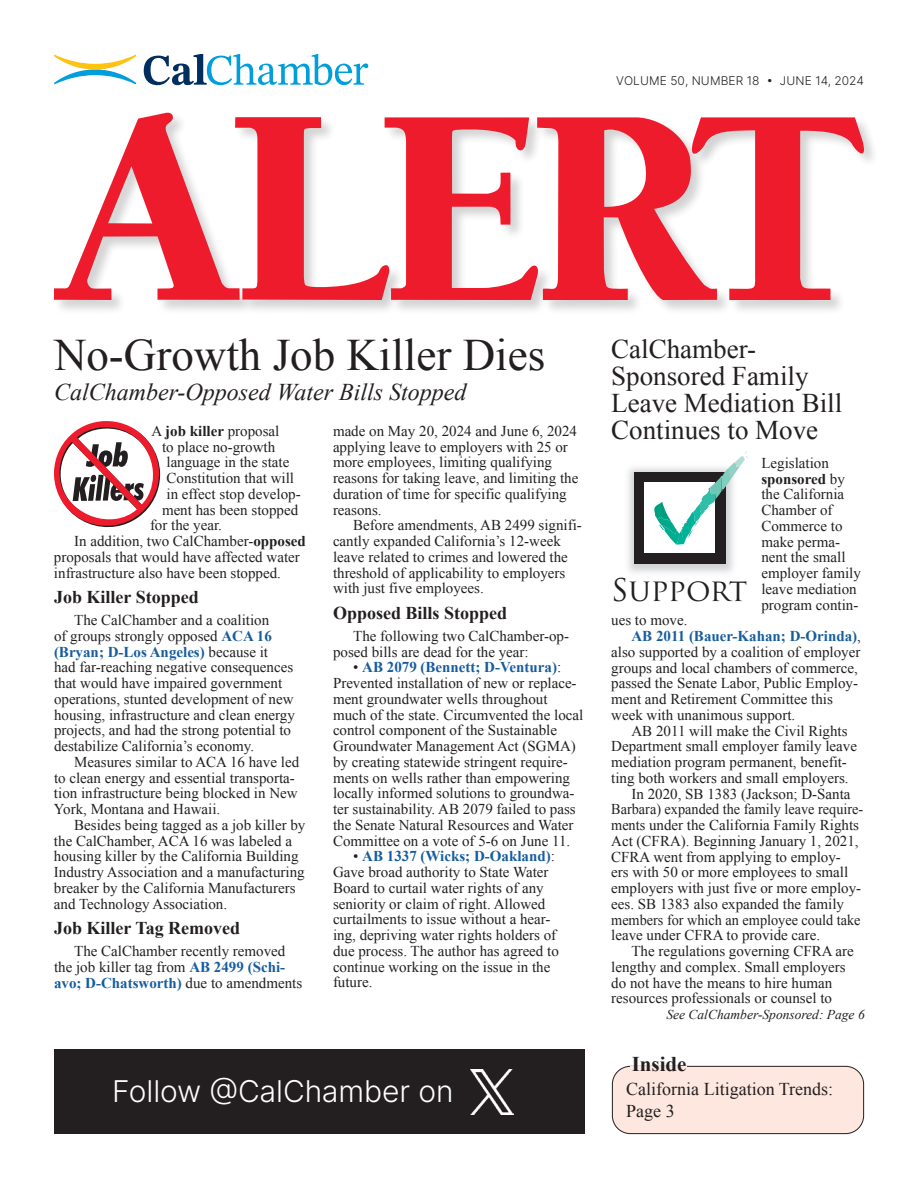
<style>
.page{position:relative;width:918px;height:1188px;background:#fff}
.page>*{position:absolute;margin:0;border:0;box-sizing:border-box;transform-origin:0 0}
._30_30_head{font:45px "Times New Roman";color:#231f20}
.t1{font:30.45px "Trajan Pro";letter-spacing:-.005em;color:#231f20}
.t2{font:30px "Inter";letter-spacing:-.005em;color:#fff}
._18_18_head{font:27px/27px "Times New Roman";color:#231f20}
.Second_Headline{font:italic 24px "Times New Roman";color:#231f20}
.t3{font:700 21px "Times New Roman";color:#231f20}
.subhead{font:700 18px "Times New Roman";color:#231f20}
.t4{font:18px/21.6px "Times New Roman";color:#231f20}
.Body{font:15px/15.8px "Times New Roman";color:#231f20}
.Body-First{font:15px/15.8px "Times New Roman";color:#231f20}
.See_Story{font:italic 13.5px "Times New Roman";color:#231f20}
.t5{font:12px "Inter";letter-spacing:.01em;color:#231f20}
.s1{font-weight:700}
.s2{font-weight:700;color:#175d9e}
</style>
<div class="page">
<div style="left:53px;top:112px;width:826px;height:204px;background:#231f20;opacity:.2"></div>
<svg style="left:54px;top:112px;width:814px;height:188px"></svg>
<svg style="left:144px;top:54px;width:224px;height:31px"></svg>
<svg style="left:54px;top:55px;width:82px;height:29px"></svg>
<div style="left:612px;top:1066px;width:252px;height:68px;background:#fde7df;border-radius:18px"></div>
<div style="left:612px;top:1066px;width:252px;height:68px;border:1px solid #231f20;border-radius:18px"></div>
<hr style="left:630px;top:1066px;width:57px;height:2px;background:#fde7df">
<svg style="left:54px;top:421px;width:106px;height:106px"></svg>
<img style="left:628px;top:467px;width:106px;height:106px">
<div style="left:635px;top:474px;width:89px;height:88px;background:#231f20"></div>
<div style="left:644px;top:483px;width:71px;height:70px;background:#fff"></div>
<svg style="left:654px;top:451px;width:94px;height:94px"></svg>
<div style="left:54px;top:1050px;width:531px;height:84px;background:#231f20"></div>
<img style="left:470px;top:1070px;width:43px;height:44px">
<p class="t5" style="left:616px;top:72px;width:249px">VOLUME 50, NUMBER 18 • JUNE 14, 2024</p>
<p class="_30_30_head" style="left:54px;top:325px;width:493px">No-Growth Job Killer Dies</p>
<p class="Second_Headline" style="left:54px;top:375px;width:414px">CalChamber-Opposed Water Bills Stopped</p>
<p class="Body-First" style="left:152px;top:423px;width:129px">A <span class="s1">job killer</span> proposal</p>
<p class="Body-First" style="left:162px;top:439px;width:115px">to place no-growth</p>
<p class="Body-First" style="left:166px;top:454px;width:124px">language in the state</p>
<p class="Body-First" style="left:166px;top:470px;width:129px">Constitution that will</p>
<p class="Body-First" style="left:166px;top:486px;width:136px">in effect stop develop-</p>
<p class="Body-First" style="left:162px;top:502px;width:138px">ment has been stopped</p>
<p class="Body-First" style="left:150px;top:517px;width:74px">for the year.</p>
<p class="Body" style="left:54px;top:533px;width:253px;text-indent:20px">In addition, two CalChamber-<span class="s1">opposed </span>proposals that would have affected water infrastructure also have been stopped.</p>
<p class="subhead" style="left:54px;top:585px;width:146px">Job Killer Stopped</p>
<p class="Body" style="left:54px;top:612px;width:242px;text-indent:20px">The CalChamber and a coalition<br>of groups strongly opposed <span class="s2">ACA 16 (Bryan; D-Los Angeles)</span> because it<br>had far-reaching negative consequences that would have impaired government operations, stunted development of new housing, infrastructure and clean energy projects, and had the strong potential to destabilize California’s economy.</p>
<p class="Body" style="left:54px;top:754px;width:247px;text-indent:20px">Measures similar to ACA 16 have led to clean energy and essential transporta&shy;tion infrastructure being blocked in New York, Montana and Hawaii.</p>
<p class="Body" style="left:54px;top:817px;width:253px;text-indent:20px">Besides being tagged as a job killer by the CalChamber, ACA 16 was labeled a housing killer by the California Building Industry Association and a manufacturing breaker by the California Manufacturers and Technology Association.</p>
<p class="subhead" style="left:54px;top:916px;width:188px">Job Killer Tag Removed</p>
<p class="Body" style="left:54px;top:943px;width:250px;text-indent:20px">The CalChamber recently removed the job killer tag from <span class="s2">AB 2499 (Schi&shy;avo; D-Chatsworth)</span> due to amendments</p>
<p class="Body" style="left:333px;top:423px;width:247px">made on May 20, 2024 and June 6, 2024 applying leave to employers with 25 or more employees, limiting qualifying reasons for taking leave, and limiting the duration of time for specific qualifying reasons.</p>
<p class="Body" style="left:333px;top:517px;width:250px;text-indent:20px">Before amendments, AB 2499 signifi&shy;cantly expanded California’s 12-week leave related to crimes and lowered the threshold of applicability to employers with just five employees.</p>
<p class="subhead" style="left:333px;top:601px;width:176px">Opposed Bills Stopped</p>
<p class="Body" style="left:333px;top:628px;width:238px;text-indent:20px">The following two CalChamber-op&shy;posed bills are dead for the year:</p>
<p class="Body" style="left:333px;top:659px;width:252px;text-indent:20px">• <span class="s2">AB 2079 (Bennett; D-Ventura)</span>:<br>Prevented installation of new or replace&shy;ment groundwater wells throughout much of the state. Circumvented the local control component of the Sustainable Groundwater Management Act (SGMA) by creating statewide stringent require&shy;ments on wells rather than empowering locally informed solutions to groundwa&shy;ter sustainability. AB 2079 failed to pass the Senate Natural Resources and Water Committee on a vote of 5-6 on June 11.</p>
<p class="Body" style="left:333px;top:848px;width:227px;text-indent:20px">• <span class="s2">AB 1337 (Wicks; D-Oakland)</span>:<br>Gave broad authority to State Water<br>Board to curtail water rights of any seniority or claim of right. Allowed curtailments to issue without a hear&shy;ing, depriving water rights holders of due process. The author has agreed to continue working on the issue in the future.</p>
<p class="t2" style="left:112px;top:1069px;width:343px">Follow @CalChamber on</p>
<p class="_18_18_head" style="left:611px;top:335px;width:232px">CalChamber-<br>Sponsored Family<br>Leave Mediation Bill<br>Continues to Move</p>
<p class="Body-First" style="left:761px;top:455px;width:101px">Legislation <span class="s1">sponsored</span> by the California<br>Chamber of<br>Commerce to make perma&shy;nent the small employer family leave mediation program contin-</p>
<p class="Body-First" style="left:611px;top:612px;width:78px">ues to move.</p>
<p class="Body" style="left:611px;top:628px;width:251px;text-indent:20px"><span class="s2">AB 2011 (Bauer-Kahan; D-Orinda)</span>, also supported by a coalition of employer groups and local chambers of commerce, passed the Senate Labor, Public Employ&shy;ment and Retirement Committee this week with unanimous support.</p>
<p class="Body" style="left:611px;top:722px;width:247px;text-indent:20px">AB 2011 will make the Civil Rights Department small employer family leave mediation program permanent, benefit&shy;ting both workers and small employers.</p>
<p class="Body" style="left:611px;top:785px;width:253px;text-indent:20px">In 2020, SB 1383 (Jackson; D-Santa Barbara) expanded the family leave require&shy;ments under the California Family Rights Act (CFRA). Beginning January 1, 2021, CFRA went from applying to employ-<br>ers with 50 or more employees to small employers with just five or more employ&shy;ees. SB 1383 also expanded the family members for which an employee could take leave under CFRA to provide care.</p>
<p class="Body" style="left:611px;top:943px;width:244px;text-indent:20px">The regulations governing CFRA are lengthy and complex. Small employers do not have the means to hire human resources professionals or counsel to</p>
<p class="t1" style="left:611px;top:571px;width:138px">SUPPORT</p>
<p class="See_Story" style="left:666px;top:1005px;width:200px">See CalChamber-Sponsored: Page 6</p>
<p class="t3" style="left:632px;top:1049px;width:56px">Inside</p>
<p class="t4" style="left:626px;top:1078px;width:208px">California Litigation Trends:<br>Page 3</p>
</div>
